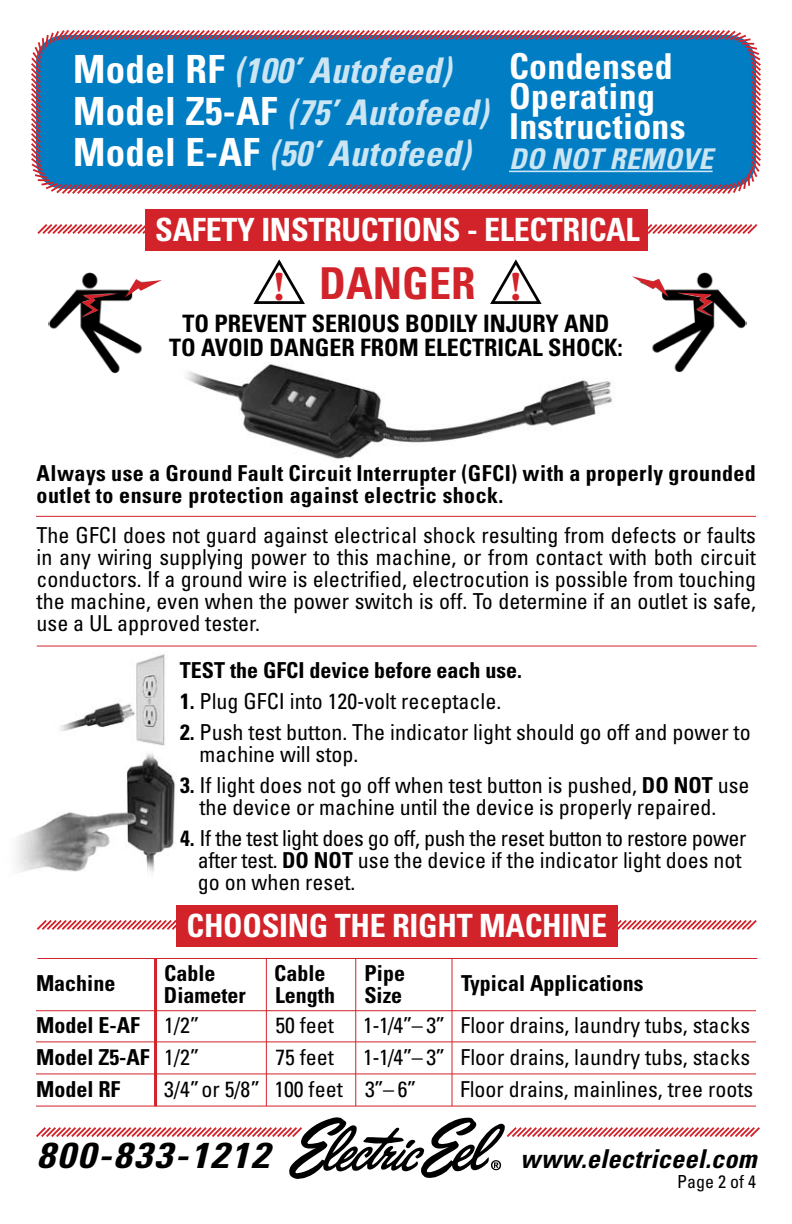
<style>
.page{position:relative;width:792px;height:1224px;background:#fff}
.page>*{position:absolute;margin:0;border:0;box-sizing:border-box;transform-origin:0 0}
.t1{font:700 condensed 44px "Univers";color:#d2232a}
.t2{font:italic 700 condensed 36px "Univers";letter-spacing:.06em;color:#000;scale:1.12 1}
.t3{font:700 condensed 35.8px/30px "Univers";letter-spacing:.01em;color:#fff}
.t4{font:italic 700 condensed 35.4px/41.6px "Univers";letter-spacing:.01em;color:#cce5f3}
.t5{font:700 condensed 32px "Univers";letter-spacing:-.01em;color:#fff}
.t6{font:italic 700 condensed 28.6px "Univers";letter-spacing:.01em;color:#cce5f3}
.t7{font:italic 700 condensed 26px "Univers";letter-spacing:.01em;color:#000}
.t8{font:700 condensed 24px/24px "Univers";color:#000;text-align:center}
.t9{font:condensed 22px/22px "Univers";color:#000}
.t10{font:700 condensed 22px/22px "Univers";letter-spacing:.02em;color:#000}
.t11{font:condensed 22px/22px "Univers";letter-spacing:-.02em;color:#000}
.t12{font:700 condensed 22px "Univers";color:#000}
.t13{font:condensed 18px "Univers";color:#000}
.s1{font-style:normal;font-size:38.8px;color:#fff}
.s2{font-family:"Adobe Garamond";font-stretch:normal;font-size:42.2px}
.s3{font-weight:700}
.s4{font-weight:400}
</style>
<div class="page">
<img style="left:185px;top:363px;width:428px;height:96px">
<svg style="left:31px;top:30px;width:730px;height:164px;background:#197dbb"></svg>
<hr style="left:509px;top:171px;width:204px;height:1px;background:#cce5f3">
<svg style="left:36px;top:1118px;width:724px;height:61px"></svg>
<img style="left:16px;top:753px;width:160px;height:119px">
<img style="left:60px;top:654px;width:106px;height:95px">
<div style="left:145px;top:209px;width:503px;height:42px;background:#d2232a"></div>
<svg style="left:37px;top:224px;width:721px;height:10px"></svg>
<svg style="left:253px;top:259px;width:52px;height:45px"></svg>
<svg style="left:490px;top:259px;width:52px;height:45px"></svg>
<hr style="left:36px;top:516px;width:720px;height:1px;background:#d2232a">
<hr style="left:37px;top:646px;width:720px;height:1px;background:#d2232a">
<hr style="left:36px;top:1010px;width:720px;height:1px;background:#d2232a">
<hr style="left:37px;top:958px;width:720px;height:1px;background:#d2232a">
<hr style="left:36px;top:1041px;width:720px;height:1px;background:#d2232a">
<hr style="left:36px;top:1073px;width:720px;height:1px;background:#d2232a">
<hr style="left:36px;top:1106px;width:720px;height:1px;background:#d2232a">
<div style="left:176px;top:905px;width:442px;height:42px;background:#d2232a"></div>
<svg style="left:36px;top:920px;width:721px;height:10px"></svg>
<img style="left:652px;top:272px;width:94px;height:100px">
<svg style="left:676px;top:292px;width:37px;height:25px"></svg>
<svg style="left:632px;top:276px;width:37px;height:21px"></svg>
<img style="left:48px;top:272px;width:94px;height:101px">
<svg style="left:81px;top:293px;width:38px;height:25px"></svg>
<svg style="left:125px;top:279px;width:37px;height:19px"></svg>
<hr style="left:154px;top:958px;width:3px;height:148px;background:#d2232a">
<hr style="left:266px;top:958px;width:1px;height:148px;background:#d2232a">
<hr style="left:355px;top:958px;width:1px;height:148px;background:#d2232a">
<hr style="left:452px;top:958px;width:1px;height:148px;background:#d2232a">
<svg style="left:61px;top:30px;width:8px;height:10px"></svg>
<p class="t4" style="left:73px;top:49px;width:416px"><span class="s1">Model RF</span> (100’ Autofeed)<br><span class="s1">Model Z5-AF</span> (75’ Autofeed)<br><span class="s1">Model E-AF</span> (50’ Autofeed)</p>
<p class="t3" style="left:509px;top:50px;width:178px">Condensed<br>Operating<br>Instructions</p>
<p class="t6" style="left:509px;top:141px;width:205px">DO NOT REMOVE</p>
<p class="t5" style="left:155px;top:210px;width:35px">Safety</p>
<p class="t5" style="left:261px;top:210px;width:27px">Instructions</p>
<p class="t5" style="left:467px;top:210px;width:174px">- ELECTRICAL</p>
<p class="t1" style="left:274px;top:257px;width:249px"><span class="s2">!</span> DANGER <span class="s2">!</span></p>
<p class="t8" style="left:169px;top:311px;width:455px">TO PREVENT SERIOUS BODILY INJURY AND<br>TO AVOID DANGER FROM ELECTRICAL SHOCK:</p>
<p class="t10" style="left:37px;top:462px;width:721px">Always use a Ground Fault Circuit Interrupter (GFCI) with a properly grounded outlet to ensure protection against electric shock.</p>
<p class="t9" style="left:37px;top:524px;width:721px;text-align:justify">The GFCI does not guard against electrical shock resulting from defects or faults in any wiring supplying power to this machine, or from contact with both circuit conductors. If a ground wire is electrified, electrocution is possible from touching the machine, even when the power switch is off. To determine if an outlet is safe, use a UL approved tester.</p>
<p class="t12" style="left:180px;top:657px;width:344px">TEST the GFCI device before each use.</p>
<p class="t9" style="left:180px;top:690px;width:323px"><span class="s3">1.</span> Plug GFCI into 120-volt receptacle.</p>
<p class="t9" style="left:200px;top:721px;width:553px;text-indent:-20px"><span class="s3">2.</span> Push test button. The indicator light should go off and power to machine will stop.</p>
<p class="t9" style="left:200px;top:774px;width:551px;text-indent:-20px"><span class="s3">3.</span> If light does not go off when test button is pushed, <span class="s3">DO NOT</span> use the device or machine until the device is properly repaired.</p>
<p class="t11" style="left:198px;top:827px;width:550px;text-indent:-18px"><span class="s3">4.</span> If the test light does go off, push the reset button to restore power after test. <span class="s3">DO NOT</span> use the device if the indicator light does not go on when reset.</p>
<p class="t12" style="left:36px;top:970px;width:81px">Machine</p>
<p class="t5" style="left:187px;top:906px;width:422px">CHOOSING THE RIGHT MACHINE</p>
<p class="t10" style="left:164px;top:962px;width:53px">Cable</p>
<p class="t10" style="left:274px;top:962px;width:53px">Cable</p>
<p class="t10" style="left:365px;top:962px;width:42px">Pipe</p>
<p class="t12" style="left:461px;top:970px;width:184px">Typical Applications</p>
<p class="t12" style="left:164px;top:982px;width:83px">Diameter</p>
<p class="t10" style="left:275px;top:984px;width:61px">Length</p>
<p class="t10" style="left:364px;top:984px;width:39px">Size</p>
<p class="t10" style="left:36px;top:1014px;width:165px">Model E-AF <span class="s4">1/2”</span></p>
<p class="t9" style="left:275px;top:1014px;width:60px">50 feet</p>
<p class="t9" style="left:363px;top:1014px;width:388px">1-1/4”– 3” Floor drains, laundry tubs, stacks</p>
<p class="t12" style="left:36px;top:1044px;width:165px">Model Z5-AF <span class="s4">1/2”</span></p>
<p class="t9" style="left:275px;top:1046px;width:60px">75 feet</p>
<p class="t9" style="left:363px;top:1046px;width:388px">1-1/4”– 3” Floor drains, laundry tubs, stacks</p>
<p class="t10" style="left:36px;top:1078px;width:86px">Model RF</p>
<p class="t9" style="left:164px;top:1078px;width:254px">3/4” or 5/8” 100 feet 3”– 6”</p>
<p class="t9" style="left:460px;top:1078px;width:295px">Floor drains, mainlines, tree roots</p>
<p class="t2" style="left:37px;top:1133px;width:209px">800-833-1212</p>
<p class="t7" style="left:520px;top:1142px;width:238px">www.electriceel.com</p>
<p class="t13" style="left:677px;top:1170px;width:80px">Page 2 of 4</p>
</div>
